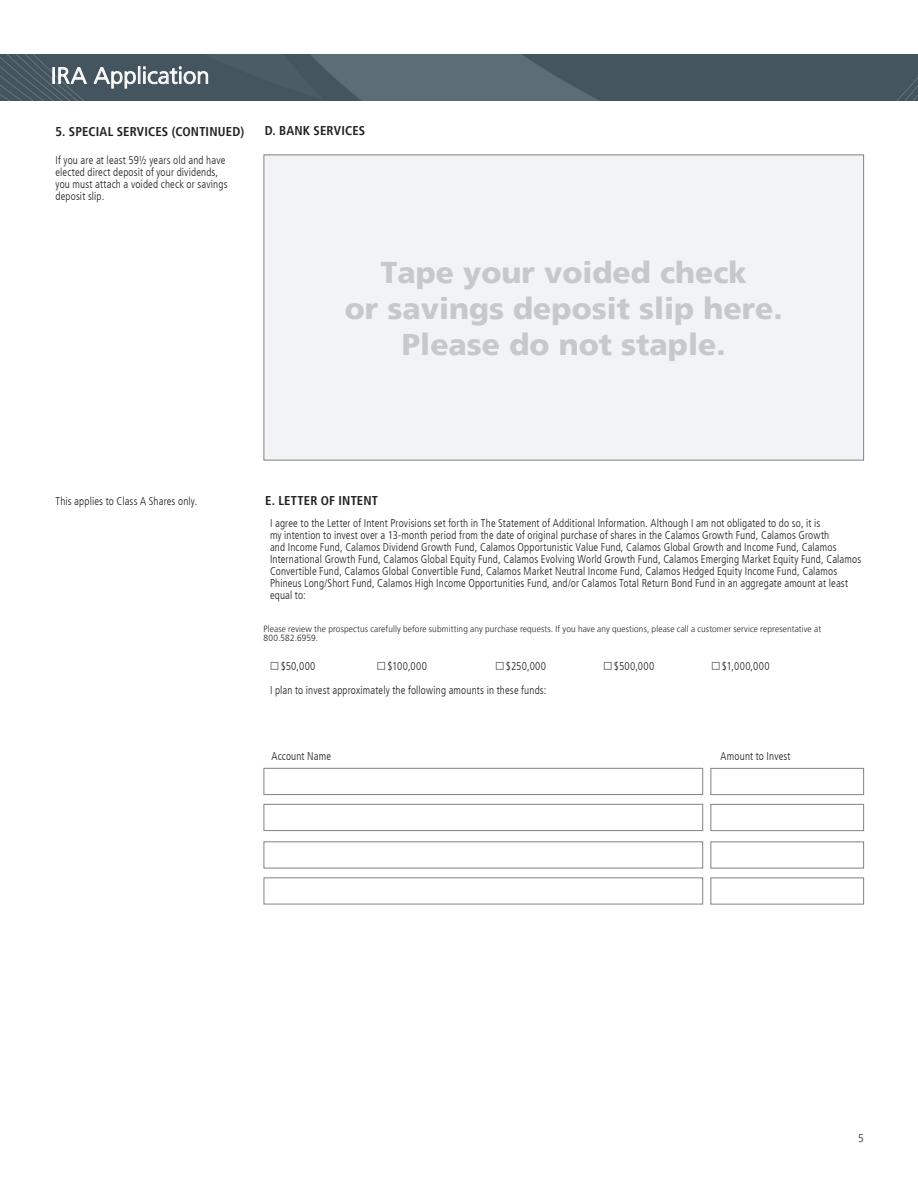
<style>
.page{position:relative;width:918px;height:1188px;background:#fff}
.page>*{position:absolute;margin:0;border:0;box-sizing:border-box;transform-origin:0 0}
.t1{font:900 30px/36px "Frutiger LT";color:#c7c8ca;text-align:center}
.t2{font:300 22.5px "Frutiger LT";letter-spacing:.005em;color:#fff;scale:1.05 1}
.t3{font:700 condensed 12.75px "Frutiger LT";letter-spacing:.015em;color:#231f20}
.t4{font:300 condensed 11.25px/12px "Frutiger LT";letter-spacing:.015em;color:#231f20}
.t5{font:11.25px "Frutiger LT";color:#5f5f62;scale:.92 1}
.t6{font:300 9px/9px "Frutiger LT";letter-spacing:.015em;color:#231f20;scale:.92 1}
</style>
<div class="page">
<img style="left:0;top:54px;width:918px;height:47px">
<div style="left:264px;top:155px;width:600px;height:305px;background:#f2f3f4"></div>
<div style="left:271px;top:662px;width:7px;height:8px;border:1px solid #808285"></div>
<div style="left:378px;top:662px;width:7px;height:8px;border:1px solid #808285"></div>
<div style="left:496px;top:662px;width:7px;height:8px;border:1px solid #808285"></div>
<div style="left:604px;top:662px;width:7px;height:8px;border:1px solid #808285"></div>
<div style="left:712px;top:662px;width:7px;height:8px;border:1px solid #808285"></div>
<div style="left:264px;top:768px;width:439px;height:27px;border:1px solid #808285"></div>
<div style="left:710px;top:768px;width:154px;height:27px;border:1px solid #808285"></div>
<div style="left:264px;top:804px;width:439px;height:27px;border:1px solid #808285"></div>
<div style="left:710px;top:804px;width:154px;height:27px;border:1px solid #808285"></div>
<div style="left:264px;top:841px;width:439px;height:27px;border:1px solid #808285"></div>
<div style="left:264px;top:877px;width:439px;height:27px;border:1px solid #808285"></div>
<svg style="left:53px;top:67px;width:34px;height:17px"></svg>
<svg style="left:94px;top:66px;width:114px;height:22px"></svg>
<h2 class="t2" style="left:51px;top:63px;width:152px">IRA Application</h2>
<p class="t3" style="left:56px;top:124px;width:190px">5. SPECIAL SERVICES (CONTINUED)</p>
<p class="t3" style="left:265px;top:123px;width:102px">D. BANK SERVICES</p>
<p class="t4" style="left:56px;top:155px;width:174px">If you are at least 59½ years old and have elected direct deposit of your dividends, you must attach a voided check or savings deposit slip.</p>
<h1 class="t1" style="left:345px;top:254px;width:439px">Tape your voided check<br>or savings deposit slip here.<br>Please do not staple.</h1>
<p class="t4" style="left:56px;top:495px;width:143px">This applies to Class A Shares only.</p>
<p class="t3" style="left:265px;top:493px;width:115px">E. LETTER OF INTENT</p>
<p class="t4" style="left:270px;top:517px;width:593px">I agree to the Letter of Intent Provisions set forth in The Statement of Additional Information. Although I am not obligated to do so, it is<br>my intention to invest over a 13-month period from the date of original purchase of shares in the Calamos Growth Fund, Calamos Growth<br>and Income Fund, Calamos Dividend Growth Fund, Calamos Opportunistic Value Fund, Calamos Global Growth and Income Fund, Calamos International Growth Fund, Calamos Global Equity Fund, Calamos Evolving World Growth Fund, Calamos Emerging Market Equity Fund, Calamos Convertible Fund, Calamos Global Convertible Fund, Calamos Market Neutral Income Fund, Calamos Hedged Equity Income Fund, Calamos Phineus Long/Short Fund, Calamos High Income Opportunities Fund, and/or Calamos Total Return Bond Fund in an aggregate amount at least equal to:</p>
<p class="t6" style="left:264px;top:625px;width:608px">Please review the prospectus carefully before submitting any purchase requests. If you have any questions, please call a customer service representative at<br>800.582.6959.</p>
<p class="t4" style="left:281px;top:661px;width:36px">$50,000</p>
<p class="t4" style="left:388px;top:661px;width:41px">$100,000</p>
<p class="t4" style="left:506px;top:661px;width:42px">$250,000</p>
<p class="t4" style="left:614px;top:661px;width:42px">$500,000</p>
<p class="t4" style="left:722px;top:661px;width:49px">$1,000,000</p>
<p class="t4" style="left:270px;top:685px;width:278px">I plan to invest approximately the following amounts in these funds:</p>
<p class="t4" style="left:272px;top:750px;width:61px">Account Name</p>
<p class="t4" style="left:721px;top:750px;width:72px">Amount to Invest</p>
<p class="t5" style="left:858px;top:1132px;width:8px">5</p>
</div>
